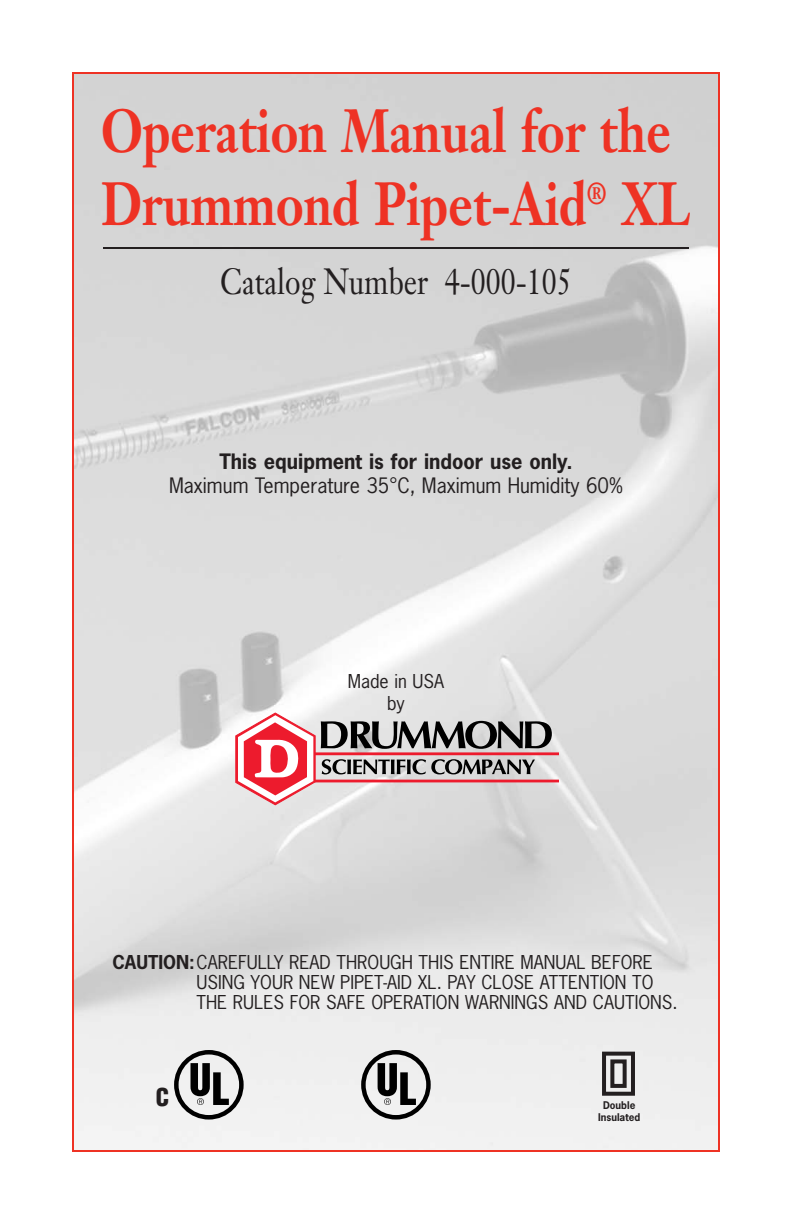
<style>
.page{position:relative;width:792px;height:1224px;background:#fff}
.page>*{position:absolute;margin:0;border:0;box-sizing:border-box;transform-origin:0 0}
.t1{font:700 60px/73px "Janson Text";color:#ee3224;scale:.8 1}
.t2{font:36px "Janson Text";color:#231f20;scale:.8 1}
.t3{font:900 condensed 24px "Helvetica";color:#231f20}
.t4{font:20px "News Gothic";color:#231f20}
.t5{font:700 20px "News Gothic";color:#231f20}
.t6{font:18px/20px "News Gothic";color:#231f20;text-align:center}
.t7{font:700 10px/12px "News Gothic";color:#231f20;text-align:center}
.s1{font-weight:700}
</style>
<div class="page">
<img style="left:75px;top:75px;width:642px;height:1074px">
<svg style="left:235px;top:712px;width:323px;height:94px;background:#c5a6a8"></svg>
<svg style="left:174px;top:1050px;width:70px;height:70px"></svg>
<svg style="left:361px;top:1050px;width:70px;height:70px"></svg>
<svg style="left:600px;top:1050px;width:37px;height:48px;background:#8d8b8b"></svg>
<hr style="left:103px;top:247px;width:586px;height:2px;background:#231f20">
<h1 class="t1" style="left:101px;top:100px;width:738px">Operation Manual for the<br>Drummond Pipet-Aid<sup>®</sup> XL</h1>
<h2 class="t2" style="left:220px;top:266px;width:441px">Catalog Number 4-000-105</h2>
<p class="t5" style="left:219px;top:453px;width:355px">This equipment is for indoor use only.</p>
<p class="t4" style="left:169px;top:477px;width:455px">Maximum Temperature 35°C, Maximum Humidity 60%</p>
<p class="t6" style="left:348px;top:672px;width:98px;line-height:21.6px">Made in USA by</p>
<p class="t6" style="left:197px;top:954px;width:483px;text-align:left;text-indent:-84px"><span class="s1">CAUTION:</span>CAREFULLY READ THROUGH THIS ENTIRE MANUAL BEFORE<br>USING YOUR NEW PIPET-AID XL. PAY CLOSE ATTENTION TO<br>THE RULES FOR SAFE OPERATION WARNINGS AND CAUTIONS.</p>
<h3 class="t3" style="left:156px;top:1088px;width:15px">C</h3>
<p class="t7" style="left:598px;top:1100px;width:43px">Double<br>Insulated</p>
</div>
